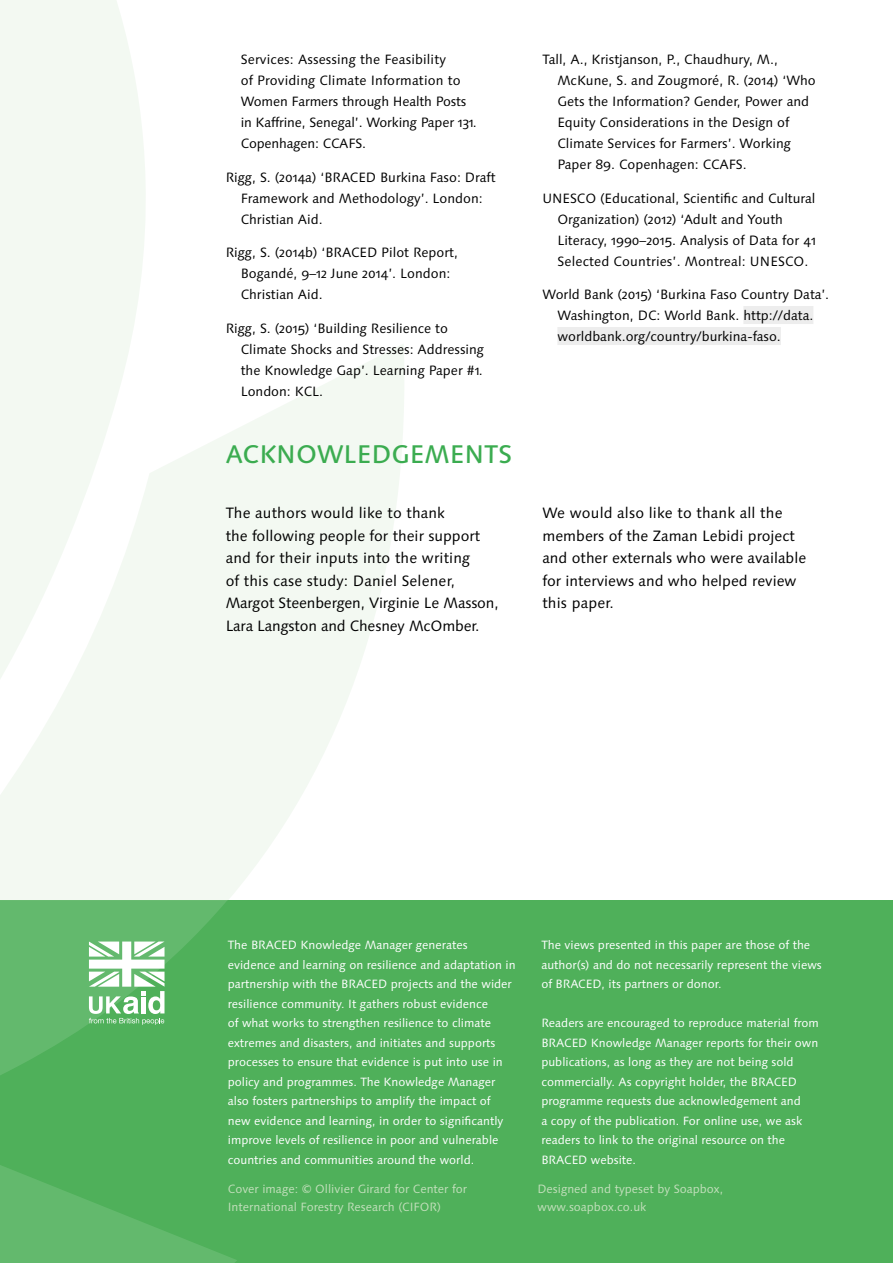
<style>
.page{position:relative;width:893px;height:1263px;background:#fff}
.page>*{position:absolute;margin:0;border:0;box-sizing:border-box;transform-origin:0 0}
.t1{font:500 25.5px "Linotype Syntax SC";color:#3bac50}
.t2{font:15px/22.5px "Linotype Syntax Os F";color:#000}
.t3{font:13.5px/21px "Linotype Syntax Os F";color:#000}
.t4{font:12px/19.5px "Linotype Syntax Os F";color:#fff}
.t5{font:12px/18px "Linotype Syntax Os F";color:#c2dfbb}
</style>
<div class="page">
<div style="left:0;top:900px;width:893px;height:363px;background:#4fb05a"></div>
<svg style="left:0;top:900px;width:237px;height:363px"></svg>
<svg style="left:0;top:0;width:404px;height:900px;fill:#f3f9f2"></svg>
<svg style="left:89px;top:941px;width:76px;height:84px"></svg>
<div style="left:743px;top:306px;width:70px;height:18px;background:#ededed"></div>
<div style="left:557px;top:327px;width:224px;height:18px;background:#ededed"></div>
<p class="t3" style="left:241px;top:49px;width:238px">Services: Assessing the Feasibility<br>of Providing Climate Information to Women Farmers through Health Posts in Kaffrine, Senegal’. Working Paper 131.<br>Copenhagen: CCAFS.</p>
<p class="t3" style="left:241px;top:166px;width:256px;text-indent:-15px">Rigg, S. (2014a) ‘BRACED Burkina Faso: Draft<br>Framework and Methodology’. London:<br>Christian Aid.</p>
<p class="t3" style="left:241px;top:242px;width:219px;text-indent:-15px">Rigg, S. (2014b) ‘BRACED Pilot Report,<br>Bogandé, 9–12 June 2014’. London:<br>Christian Aid.</p>
<p class="t3" style="left:241px;top:318px;width:245px;text-indent:-15px">Rigg, S. (2015) ‘Building Resilience to Climate Shocks and Stresses: Addressing the Knowledge Gap’. Learning Paper #1.<br>London: KCL.</p>
<h1 class="t1" style="left:226px;top:439px;width:288px">ACKNOWLEDGEMENTS</h1>
<p class="t3" style="left:557px;top:49px;width:260px;text-indent:-15px">Tall, A., Kristjanson, P., Chaudhury, M., McKune, S. and Zougmoré, R. (2014) ‘Who Gets the Information? Gender, Power and Equity Considerations in the Design of Climate Services for Farmers’. Working Paper 89. Copenhagen: CCAFS.</p>
<p class="t3" style="left:557px;top:187px;width:260px;text-indent:-15px">UNESCO (Educational, Scientific and Cultural Organization) (2012) ‘Adult and Youth Literacy, 1990–2015. Analysis of Data for 41<br>Selected Countries’. Montreal: UNESCO.</p>
<p class="t3" style="left:557px;top:284px;width:273px;text-indent:-15px">World Bank (2015) ‘Burkina Faso Country Data’.<br>Washington, DC: World Bank. http://data. worldbank.org/country/burkina-faso.</p>
<p class="t2" style="left:226px;top:502px;width:275px">The authors would like to thank<br>the following people for their support and for their inputs into the writing<br>of this case study: Daniel Selener, Margot Steenbergen, Virginie Le Masson, Lara Langston and Chesney McOmber.</p>
<p class="t2" style="left:542px;top:502px;width:265px">We would also like to thank all the members of the Zaman Lebidi project and other externals who were available for interviews and who helped review this paper.</p>
<p class="t4" style="left:228px;top:935px;width:289px">The BRACED Knowledge Manager generates evidence and learning on resilience and adaptation in partnership with the BRACED projects and the wider resilience community. It gathers robust evidence<br>of what works to strengthen resilience to climate extremes and disasters, and initiates and supports processes to ensure that evidence is put into use in policy and programmes. The Knowledge Manager also fosters partnerships to amplify the impact of new evidence and learning, in order to significantly improve levels of resilience in poor and vulnerable countries and communities around the world.</p>
<p class="t4" style="left:541px;top:935px;width:282px">The views presented in this paper are those of the author(s) and do not necessarily represent the views of BRACED, its partners or donor.</p>
<p class="t4" style="left:541px;top:1013px;width:279px">Readers are encouraged to reproduce material from BRACED Knowledge Manager reports for their own publications, as long as they are not being sold commercially. As copyright holder, the BRACED programme requests due acknowledgement and<br>a copy of the publication. For online use, we ask readers to link to the original resource on the BRACED website.</p>
<p class="t5" style="left:537px;top:1180px;width:187px">Designed and typeset by Soapbox, www.soapbox.co.uk</p>
<p class="t5" style="left:228px;top:1180px;width:241px">Cover image: © Ollivier Girard for Center for<br>International Forestry Research (CIFOR)</p>
</div>
